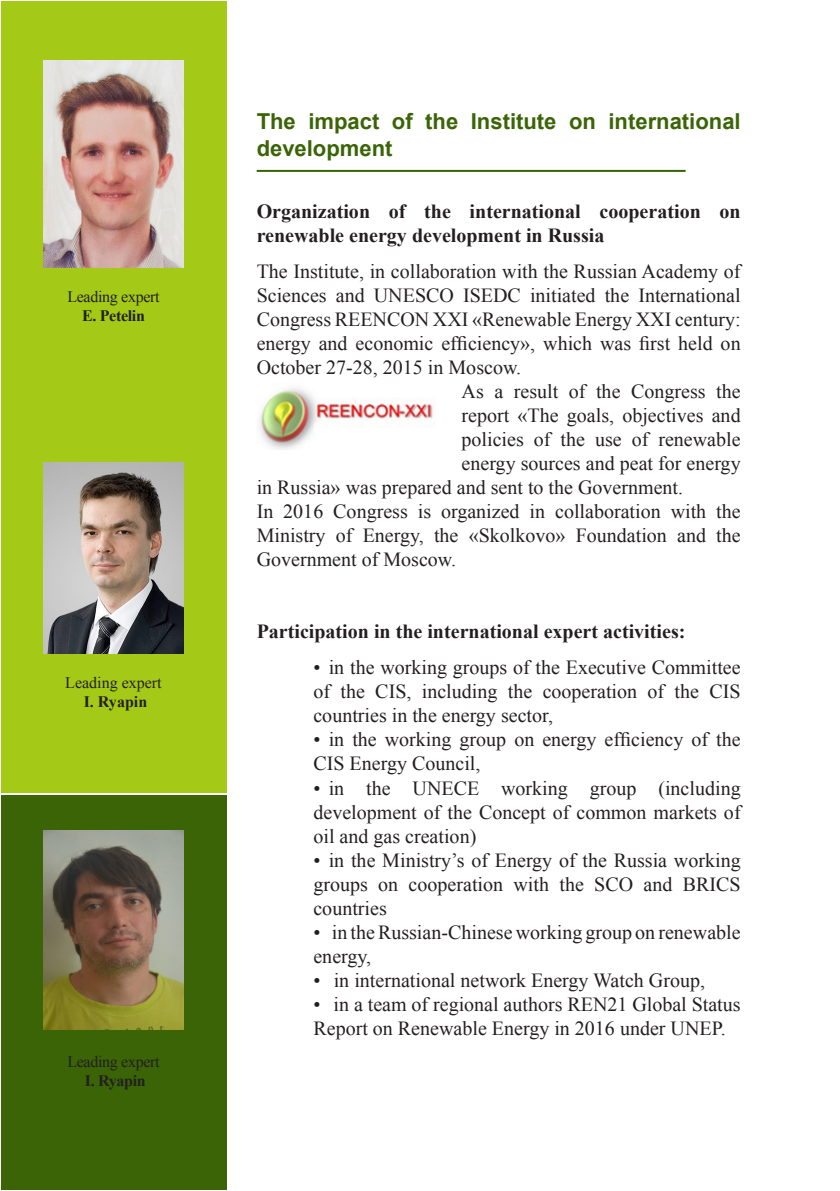
<style>
.page{position:relative;width:840px;height:1191px;background:#fff}
.page>*{position:absolute;margin:0;border:0;box-sizing:border-box;transform-origin:0 0}
.t1{font:700 22px/26.4px "Arial";color:#3a6406}
.t2{font:20px/24px "Times New Roman";color:#231f20;text-align:justify}
.t3{font:700 20px/24px "Times New Roman";color:#231f20}
.t4{font:16px "Times New Roman";letter-spacing:-.02em;color:#231f20}
.t5{font:700 16px "Times New Roman";letter-spacing:-.02em;color:#231f20}
.t6{font:16px "Times New Roman";color:#231f20}
</style>
<div class="page">
<div style="left:1px;top:1px;width:225px;height:792px;background:#a4c917"></div>
<div style="left:1px;top:795px;width:225px;height:395px;background:#3a6406"></div>
<img style="left:44px;top:60px;width:139px;height:208px">
<img style="left:44px;top:462px;width:139px;height:191px">
<img style="left:44px;top:831px;width:139px;height:199px">
<hr style="left:256px;top:170px;width:429px;height:2px;background:#360">
<img style="left:258px;top:385px;width:177px;height:64px">
<p class="t4" style="left:67px;top:286px;width:94px">Leading expert</p>
<p class="t5" style="left:82px;top:305px;width:64px">E. Petelin</p>
<p class="t6" style="left:65px;top:672px;width:98px">Leading expert</p>
<p class="t5" style="left:84px;top:690px;width:65px">I. Ryapin</p>
<p class="t4" style="left:67px;top:1050px;width:94px">Leading expert</p>
<p class="t5" style="left:85px;top:1069px;width:62px">I. Ryapin</p>
<p class="t1" style="left:256px;top:109px;width:485px">The impact of the Institute on international development</p>
<p class="t3" style="left:256px;top:199px;width:485px">Organization of the international cooperation on renewable energy development in Russia</p>
<p class="t2" style="left:256px;top:259px;width:485px">The Institute, in collaboration with the Russian Academy of Sciences and UNESCO ISEDC initiated the International Congress REENCON XXI «Renewable Energy XXI century: energy and economic efficiency», which was first held on October 27-28, 2015 in Moscow.</p>
<p class="t2" style="left:461px;top:379px;width:280px">As a result of the Congress the</p>
<p class="t2" style="left:461px;top:403px;width:280px">report «The goals, objectives and</p>
<p class="t2" style="left:461px;top:427px;width:280px">policies of the use of renewable</p>
<p class="t2" style="left:461px;top:451px;width:280px">energy sources and peat for energy</p>
<p class="t2" style="left:256px;top:475px;width:428px">in Russia» was prepared and sent to the Government.</p>
<p class="t2" style="left:256px;top:499px;width:485px">In 2016 Congress is organized in collaboration with the Ministry of Energy, the «Skolkovo» Foundation and the Government of Moscow.</p>
<p class="t3" style="left:256px;top:619px;width:430px">Participation in the international expert activities:</p>
<p class="t2" style="left:313px;top:655px;width:428px">• in the working groups of the Executive Committee of the CIS, including the cooperation of the CIS countries in the energy sector,</p>
<p class="t2" style="left:313px;top:727px;width:428px">• in the working group on energy efficiency of the<br>CIS Energy Council,</p>
<p class="t2" style="left:313px;top:775px;width:428px">• in the UNECE working group (including development of the Concept of common markets of oil and gas creation)</p>
<p class="t2" style="left:313px;top:847px;width:428px">• in the Ministry’s of Energy of the Russia working groups on cooperation with the SCO and BRICS countries</p>
<p class="t2" style="left:313px;top:919px;width:428px">• in the Russian-Chinese working group on renewable energy,</p>
<p class="t2" style="left:313px;top:967px;width:393px">• in international network Energy Watch Group,</p>
<p class="t2" style="left:313px;top:991px;width:428px">• in a team of regional authors REN21 Global Status<br>Report on Renewable Energy in 2016 under UNEP.</p>
</div>
